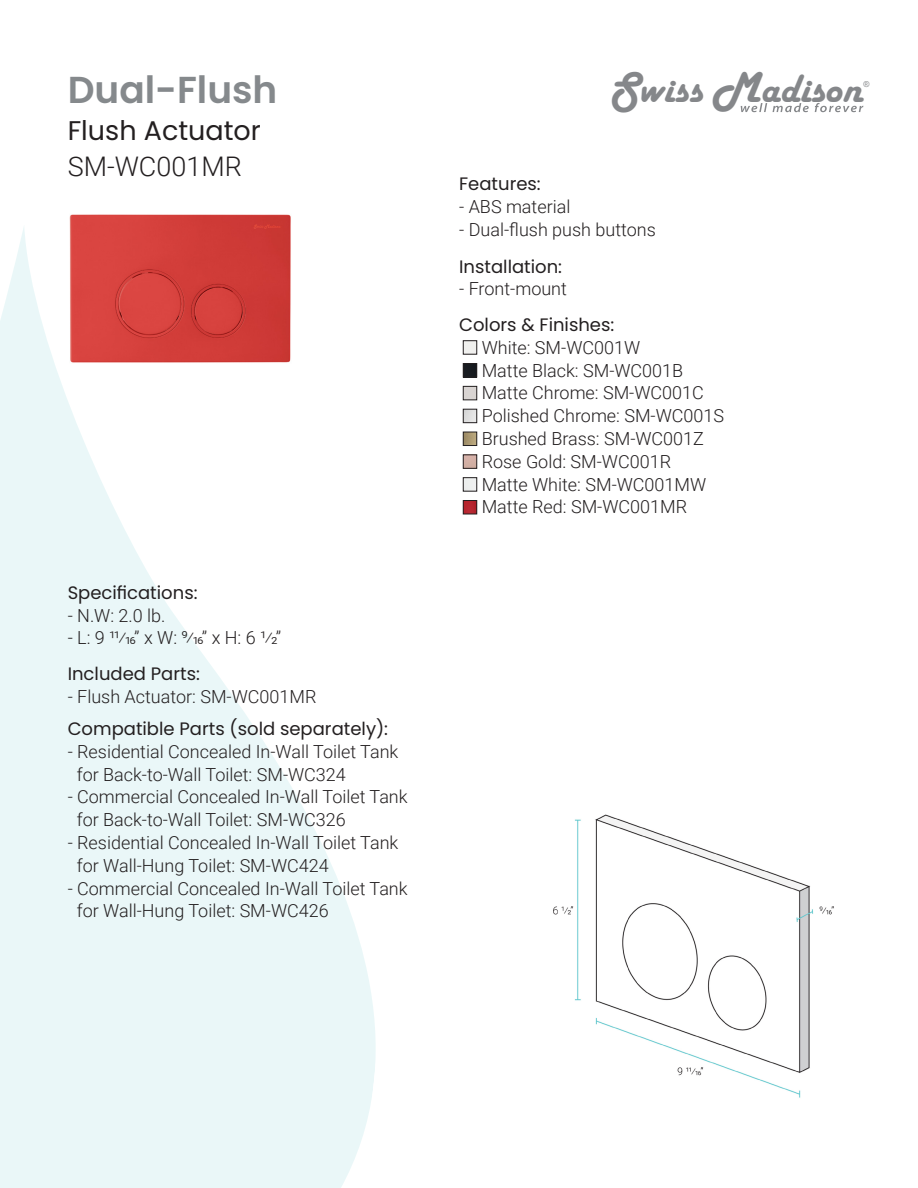
<style>
.page{position:relative;width:918px;height:1188px;background:#fff}
.page>*{position:absolute;margin:0;border:0;box-sizing:border-box;transform-origin:0 0}
.t1{font:41.1px "Harlow Solid";color:#85878a}
.t2{font:600 37.5px "Poppins";color:#85898c}
.t3{font:27px "Poppins";color:#231f20}
.t4{font:300 27px "Roboto";color:#231f20}
.t5{font:300 18px "Roboto";color:#231f20}
.t6{font:18px "Poppins";color:#231f20}
.t7{font:8.1px "Arial";color:#85878a}
.s1{font-size:45px}
</style>
<div class="page">
<img style="left:69px;top:214px;width:222px;height:11px">
<svg style="left:0;top:225px;width:376px;height:963px;fill:#eaf7f8"></svg>
<svg style="left:741px;top:103px;width:122px;height:9px"></svg>
<img style="left:553px;top:814px;width:281px;height:284px">
<div style="left:463px;top:341px;width:14px;height:13px;border:1px solid #231f20"></div>
<img style="left:465px;top:365px;width:10px;height:10px">
<div style="left:463px;top:363px;width:14px;height:14px;border:1px solid #231f20"></div>
<div style="left:463px;top:386px;width:14px;height:14px;border:1px solid #231f20"></div>
<div style="left:463px;top:409px;width:14px;height:14px;border:1px solid #231f20"></div>
<img style="left:465px;top:434px;width:10px;height:10px">
<div style="left:463px;top:432px;width:14px;height:14px;border:1px solid #231f20"></div>
<div style="left:463px;top:455px;width:14px;height:14px;border:1px solid #231f20"></div>
<div style="left:463px;top:477px;width:14px;height:14px;border:1px solid #231f20"></div>
<img style="left:465px;top:502px;width:10px;height:10px">
<div style="left:463px;top:500px;width:14px;height:14px;border:1px solid #231f20"></div>
<p class="t2" style="left:68px;top:68px;width:211px">Dual-Flush</p>
<p class="t3" style="left:68px;top:114px;width:195px">Flush Actuator</p>
<p class="t4" style="left:68px;top:148px;width:176px">SM-WC001MR</p>
<p class="t6" style="left:68px;top:582px;width:131px">Specifications:</p>
<p class="t5" style="left:68px;top:603px;width:99px">- N.W: 2.0 lb.</p>
<p class="t5" style="left:68px;top:625px;width:215px">- L: 9 11/16” x W: 9/16” x H: 6 1/2”</p>
<p class="t6" style="left:68px;top:663px;width:134px">Included Parts:</p>
<p class="t5" style="left:68px;top:684px;width:250px">- Flush Actuator: SM-WC001MR</p>
<p class="t6" style="left:68px;top:718px;width:322px">Compatible Parts (sold separately):</p>
<p class="t5" style="left:68px;top:739px;width:332px">- Residential Concealed In-Wall Toilet Tank</p>
<p class="t5" style="left:77px;top:762px;width:271px">for Back-to-Wall Toilet: SM-WC324</p>
<p class="t5" style="left:68px;top:784px;width:341px">- Commercial Concealed In-Wall Toilet Tank</p>
<p class="t5" style="left:77px;top:807px;width:271px">for Back-to-Wall Toilet: SM-WC326</p>
<p class="t5" style="left:68px;top:830px;width:332px">- Residential Concealed In-Wall Toilet Tank</p>
<p class="t5" style="left:77px;top:853px;width:254px">for Wall-Hung Toilet: SM-WC424</p>
<p class="t5" style="left:68px;top:876px;width:341px">- Commercial Concealed In-Wall Toilet Tank</p>
<p class="t5" style="left:77px;top:898px;width:254px">for Wall-Hung Toilet: SM-WC426</p>
<p class="t1" style="left:610px;top:66px;width:254px"><span class="s1">S</span>wiss <span class="s1">M</span>adison</p>
<p class="t7" style="left:864px;top:79px;width:8px">®</p>
<p class="t6" style="left:459px;top:174px;width:83px">Features:</p>
<p class="t5" style="left:459px;top:194px;width:113px">- ABS material</p>
<p class="t5" style="left:459px;top:217px;width:198px">- Dual-flush push buttons</p>
<p class="t6" style="left:459px;top:256px;width:104px">Installation:</p>
<p class="t5" style="left:459px;top:276px;width:109px">- Front-mount</p>
<p class="t6" style="left:459px;top:314px;width:157px">Colors &amp; Finishes:</p>
<p class="t5" style="left:482px;top:335px;width:160px">White: SM-WC001W</p>
<p class="t5" style="left:482px;top:358px;width:203px">Matte Black: SM-WC001B</p>
<p class="t5" style="left:482px;top:380px;width:224px">Matte Chrome: SM-WC001C</p>
<p class="t5" style="left:482px;top:403px;width:244px">Polished Chrome: SM-WC001S</p>
<p class="t5" style="left:482px;top:426px;width:224px">Brushed Brass: SM-WC001Z</p>
<p class="t5" style="left:482px;top:449px;width:191px">Rose Gold: SM-WC001R</p>
<p class="t5" style="left:482px;top:472px;width:226px">Matte White: SM-WC001MW</p>
<p class="t5" style="left:482px;top:494px;width:207px">Matte Red: SM-WC001MR</p>
</div>
